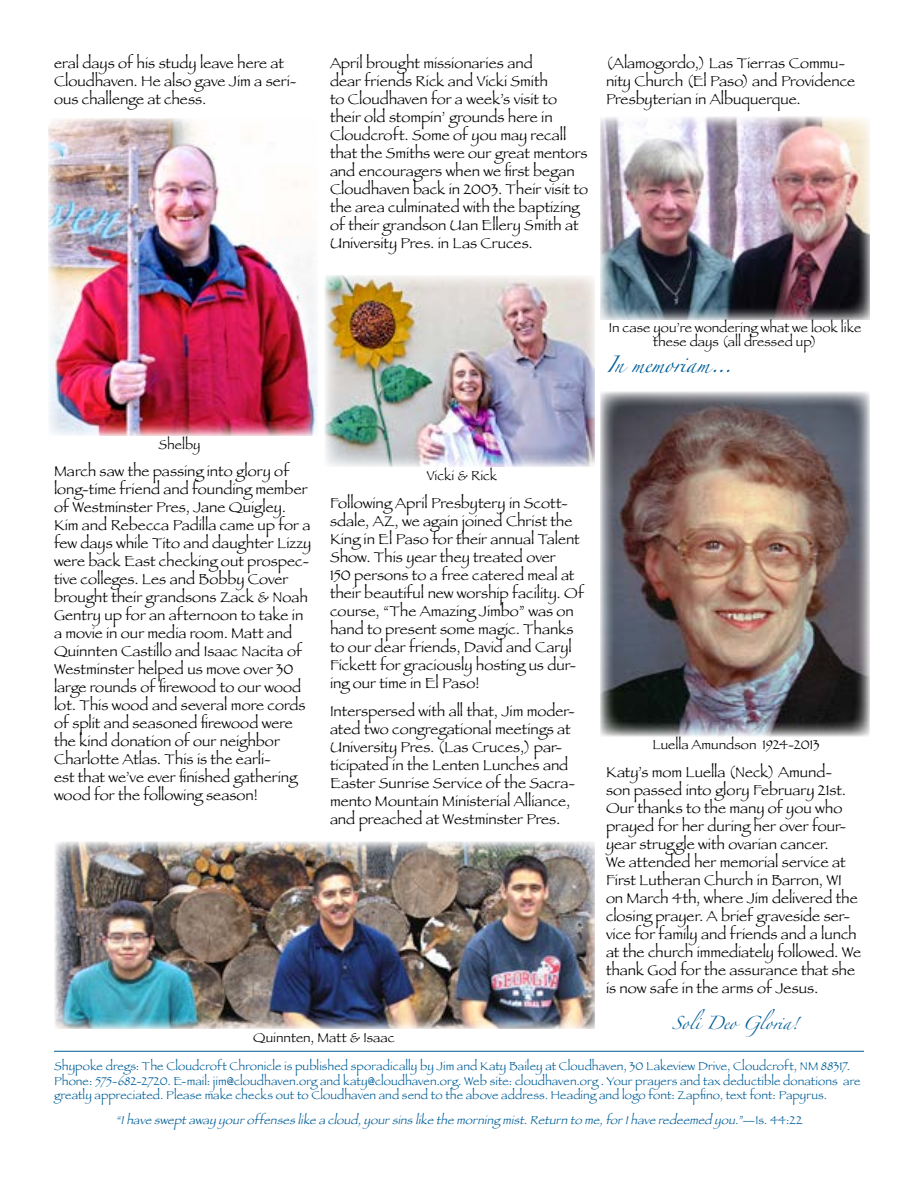
<style>
.page{position:relative;width:918px;height:1188px;background:#fff}
.page>*{position:absolute;margin:0;border:0;box-sizing:border-box;transform-origin:0 0}
.t1{font:15px/18px "Papyrus";color:#000}
.t2{font:15px "Zapfino";letter-spacing:-.025em;color:#005e98}
.t3{font:13.5px/13.5px "Papyrus";letter-spacing:.005em;color:#000;text-align:center}
.t4{font:12px/14.4px "Papyrus";letter-spacing:.005em;color:#005e98}
.t5{font:italic 12px "Papyrus";color:#005e98}
.t6{font:12px "Zapfino";letter-spacing:-.015em;color:#005e98}
.s1{font-style:normal}
</style>
<div class="page">
<hr style="left:54px;top:1051px;width:810px;height:1px;background:#005e98">
<img style="left:48px;top:118px;width:270px;height:317px">
<img style="left:325px;top:275px;width:270px;height:191px">
<img style="left:600px;top:117px;width:270px;height:203px">
<img style="left:600px;top:392px;width:270px;height:344px">
<img style="left:55px;top:842px;width:540px;height:186px">
<p class="t1" style="left:54px;top:54px;width:244px">eral days of his study leave here at<br>Cloudhaven. He also gave Jim a seri&shy;ous challenge at chess.</p>
<p class="t1" style="left:330px;top:54px;width:259px">April brought missionaries and<br>dear friends Rick and Vicki Smith<br>to Cloudhaven for a week’s visit to their old stompin’ grounds here in Cloudcroft. Some of you may recall that the Smiths were our great mentors and encouragers when we first began Cloudhaven back in 2003. Their visit to the area culminated with the baptizing of their grandson Uan Ellery Smith at University Pres. in Las Cruces.</p>
<p class="t1" style="left:606px;top:54px;width:251px">(Alamogordo,) Las Tierras Commu&shy;nity Church (El Paso) and Providence<br>Presbyterian in Albuquerque.</p>
<p class="t3" style="left:609px;top:321px;width:254px">In case you’re wondering what we look like these days (all dressed up)</p>
<p class="t2" style="left:606px;top:358px;width:128px">In memoriam…</p>
<p class="t3" style="left:158px;top:437px;width:44px">Shelby</p>
<p class="t1" style="left:54px;top:462px;width:259px">March saw the passing into glory of long-time friend and founding member of Westminster Pres, Jane Quigley.<br>Kim and Rebecca Padilla came up for a few days while Tito and daughter Lizzy were back East checking out prospec&shy;tive colleges. Les and Bobby Cover brought their grandsons Zack &amp; Noah Gentry up for an afternoon to take in a movie in our media room. Matt and Quinnten Castillo and Isaac Nacita of Westminster helped us move over 30 large rounds of firewood to our wood lot. This wood and several more cords of split and seasoned firewood were the kind donation of our neighbor Charlotte Atlas. This is the earli-<br>est that we’ve ever finished gathering wood for the following season!</p>
<p class="t3" style="left:427px;top:468px;width:72px">Vicki &amp; Rick</p>
<p class="t1" style="left:330px;top:493px;width:256px">Following April Presbytery in Scott&shy;sdale, AZ, we again joined Christ the King in El Paso for their annual Talent Show. This year they treated over<br>150 persons to a free catered meal at their beautiful new worship facility. Of course, “The Amazing Jimbo” was on hand to present some magic. Thanks to our dear friends, David and Caryl Fickett for graciously hosting us dur&shy;ing our time in El Paso!</p>
<p class="t1" style="left:330px;top:702px;width:247px">Interspersed with all that, Jim moder&shy;ated two congregational meetings at University Pres. (Las Cruces,) par&shy;ticipated in the Lenten Lunches and Easter Sunrise Service of the Sacra&shy;mento Mountain Ministerial Alliance, and preached at Westminster Pres.</p>
<p class="t3" style="left:253px;top:1030px;width:143px">Quinnten, Matt &amp; Isaac</p>
<p class="t3" style="left:652px;top:738px;width:169px">Luella Amundson 1924-2013</p>
<p class="t1" style="left:606px;top:763px;width:257px">Katy’s mom Luella (Neck) Amund-<br>son passed into glory February 21st.<br>Our thanks to the many of you who prayed for her during her over four&shy;year struggle with ovarian cancer.<br>We attended her memorial service at First Lutheran Church in Barron, WI on March 4th, where Jim delivered the closing prayer. A brief graveside ser&shy;vice for family and friends and a lunch at the church immediately followed. We thank God for the assurance that she is now safe in the arms of Jesus.</p>
<p class="t6" style="left:672px;top:1018px;width:128px">Soli Deo Gloria!</p>
<p class="t4" style="left:54px;top:1059px;width:808px">Shypoke dregs: The Cloudcroft Chronicle is published sporadically by Jim and Katy Bailey at Cloudhaven, 30 Lakeview Drive, Cloudcroft, NM 88317.<br>Phone: 575-682-2720. E-mail: jim@cloudhaven.org and katy@cloudhaven.org. Web site: cloudhaven.org . Your prayers and tax deductible donations are greatly appreciated. Please make checks out to Cloudhaven and send to the above address. Heading and logo font: Zapfino, text font: Papyrus.</p>
<p class="t5" style="left:116px;top:1113px;width:688px">“Ihave sweptaway y ouroffenseslike a cloud,y oursinslike the morning mist.Return to me,forIhave redeemed y ou.”<span class="s1">— I s . 4 4 : 2 2</span></p>
</div>
